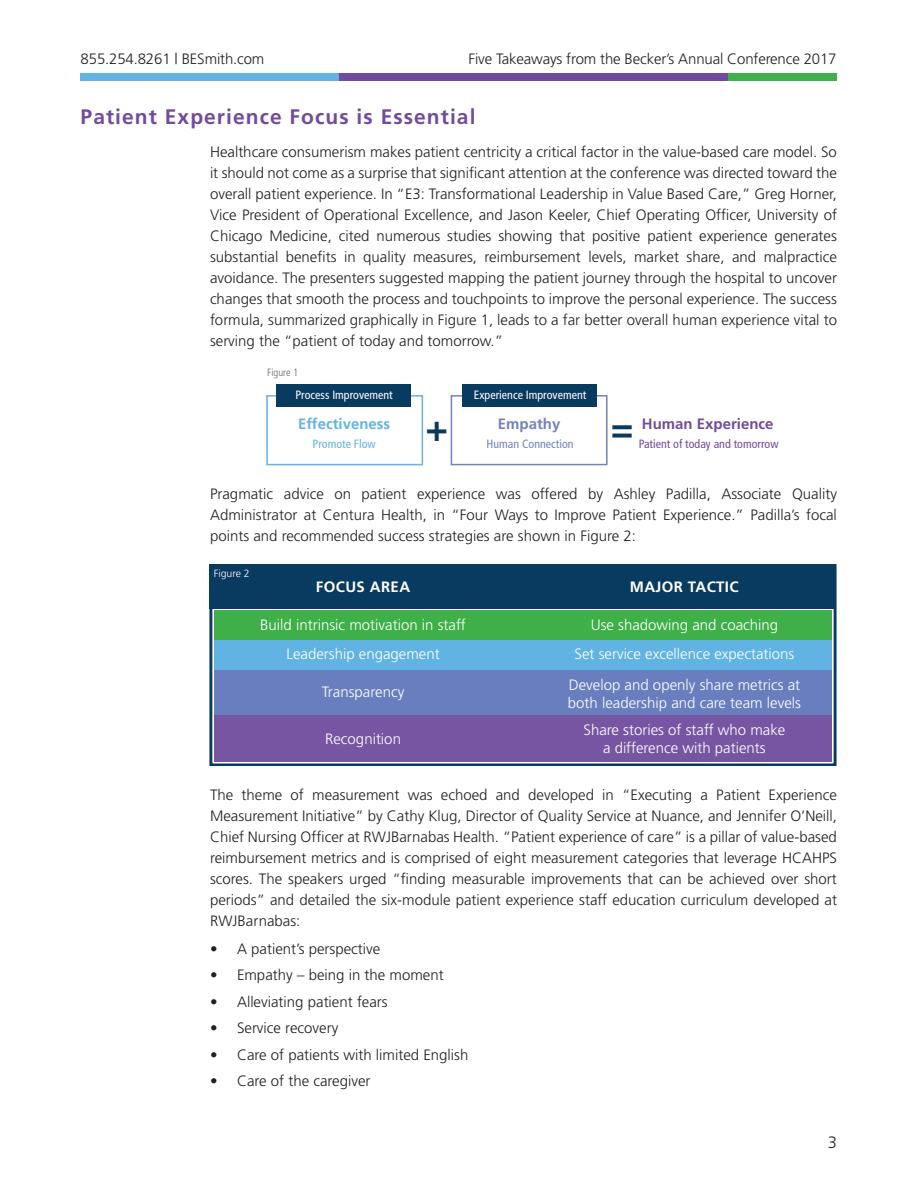
<style>
.page{position:relative;width:918px;height:1188px;background:#fff}
.page>*{position:absolute;margin:0;border:0;box-sizing:border-box;transform-origin:0 0}
.t1{font:700 37.95px "Frutiger LT Pro";color:#093a5f}
.t2{font:700 21px "Frutiger";letter-spacing:.05em;color:#714b9e}
.t3{font:300 16.5px "Frutiger";color:#231f20}
.t4{font:300 15px/21px "Frutiger";color:#231f20;text-align:justify}
.t5{font:300 15px/18px "Frutiger LT Pro";color:#fff;text-align:center}
.t6{font:700 15px "Frutiger";letter-spacing:.025em;color:#fff}
.t7{font:700 15px "Frutiger LT Pro";color:#714b9e}
.t8{font:700 15px "Frutiger LT Pro";color:#63b3e3}
.t9{font:700 15px "Frutiger LT Pro";color:#7381bf}
.t10{font:condensed 12px "Frutiger LT Pro";color:#fff}
.t11{font:condensed 12px "Frutiger LT Pro";color:#714b9e}
.t12{font:condensed 12px "Frutiger LT Pro";color:#7381bf}
.t13{font:condensed 12px "Frutiger LT Pro";color:#63b3e3}
.t14{font:300 condensed 10.5px "Frutiger LT Pro";color:#646569}
.t15{font:300 10.5px "Frutiger LT Pro";color:#fff}
</style>
<div class="page">
<div style="left:727px;top:73px;width:110px;height:8px;background:#3eaf49"></div>
<div style="left:339px;top:73px;width:389px;height:8px;background:#714b9e"></div>
<div style="left:81px;top:73px;width:258px;height:8px;background:#61b3e4"></div>
<div style="left:266px;top:395px;width:157px;height:70px;border:2px solid #63b3e3"></div>
<div style="left:451px;top:395px;width:157px;height:70px;border:2px solid #7381bf"></div>
<div style="left:276px;top:385px;width:134px;height:22px;background:#093a5f"></div>
<div style="left:462px;top:385px;width:134px;height:22px;background:#093a5f"></div>
<svg style="left:210px;top:564px;width:626px;height:202px;background:#507596"></svg>
<p class="t4" style="left:81px;top:49px;width:185px">855.254.8261 | BESmith.com</p>
<p class="t4" style="left:469px;top:49px;width:370px">Five Takeaways from the Becker’s Annual Conference 2017</p>
<h2 class="t2" style="left:81px;top:105px;width:396px">Patient Experience Focus is Essential</h2>
<p class="t4" style="left:210px;top:141px;width:629px">Healthcare consumerism makes patient centricity a critical factor in the value-based care model. So it should not come as a surprise that significant attention at the conference was directed toward the overall patient experience. In “E3: Transformational Leadership in Value Based Care,” Greg Horner, Vice President of Operational Excellence, and Jason Keeler, Chief Operating Officer, University of Chicago Medicine, cited numerous studies showing that positive patient experience generates substantial benefits in quality measures, reimbursement levels, market share, and malpractice avoidance. The presenters suggested mapping the patient journey through the hospital to uncover changes that smooth the process and touchpoints to improve the personal experience. The success formula, summarized graphically in Figure 1, leads to a far better overall human experience vital to serving the “patient of today and tomorrow.”</p>
<p class="t14" style="left:267px;top:367px;width:33px">Figure 1</p>
<p class="t10" style="left:474px;top:388px;width:114px">Experience Improvement</p>
<p class="t10" style="left:296px;top:388px;width:99px">Process Improvement</p>
<p class="t8" style="left:298px;top:415px;width:94px">Effectiveness</p>
<h1 class="t1" style="left:426px;top:406px;width:24px">+</h1>
<h1 class="t1" style="left:611px;top:406px;width:24px">=</h1>
<p class="t9" style="left:498px;top:415px;width:64px">Empathy</p>
<p class="t13" style="left:313px;top:436px;width:65px">Promote Flow</p>
<p class="t12" style="left:487px;top:436px;width:89px">Human Connection</p>
<p class="t7" style="left:642px;top:415px;width:133px">Human Experience</p>
<p class="t11" style="left:639px;top:436px;width:141px">Patient of today and tomorrow</p>
<p class="t4" style="left:210px;top:484px;width:628px">Pragmatic advice on patient experience was offered by Ashley Padilla, Associate Quality Administrator at Centura Health, in “Four Ways to Improve Patient Experience.” Padilla’s focal points and recommended success strategies are shown in Figure 2:</p>
<p class="t15" style="left:214px;top:567px;width:37px">Figure 2</p>
<p class="t6" style="left:316px;top:578px;width:96px">FOCUS AREA</p>
<p class="t6" style="left:630px;top:578px;width:110px">MAJOR TACTIC</p>
<p class="t5" style="left:260px;top:616px;width:207px">Build intrinsic motivation in staff</p>
<p class="t5" style="left:575px;top:610px;width:221px;line-height:29.2px">Use shadowing and coaching<br>Set service excellence expectations</p>
<p class="t5" style="left:270px;top:645px;width:188px">Car continuum relationships</p>
<p class="t5" style="left:286px;top:645px;width:155px">Leadership engagement</p>
<p class="t5" style="left:322px;top:683px;width:84px">Transparency</p>
<p class="t5" style="left:325px;top:729px;width:77px">Recognition</p>
<p class="t5" style="left:568px;top:676px;width:235px;text-align:left">Develop and openly share metrics at both leadership and care team levels</p>
<p class="t5" style="left:584px;top:720px;width:203px">Share stories of staff who make a difference with patients</p>
<p class="t4" style="left:210px;top:785px;width:629px">The theme of measurement was echoed and developed in “Executing a Patient Experience Measurement Initiative” by Cathy Klug, Director of Quality Service at Nuance, and Jennifer O’Neill, Chief Nursing Officer at RWJBarnabas Health. “Patient experience of care” is a pillar of value-based reimbursement metrics and is comprised of eight measurement categories that leverage HCAHPS scores. The speakers urged “finding measurable improvements that can be achieved over short periods” and detailed the six-module patient experience staff education curriculum developed at RWJBarnabas:</p>
<p class="t4" style="left:210px;top:938px;width:172px">• A patient’s perspective</p>
<p class="t4" style="left:210px;top:965px;width:235px">• Empathy – being in the moment</p>
<p class="t4" style="left:210px;top:991px;width:179px">• Alleviating patient fears</p>
<p class="t4" style="left:210px;top:1017px;width:130px">• Service recovery</p>
<p class="t4" style="left:210px;top:1044px;width:260px">• Care of patients with limited English</p>
<p class="t4" style="left:210px;top:1070px;width:162px">• Care of the caregiver</p>
<p class="t3" style="left:828px;top:1133px;width:11px">3</p>
</div>
